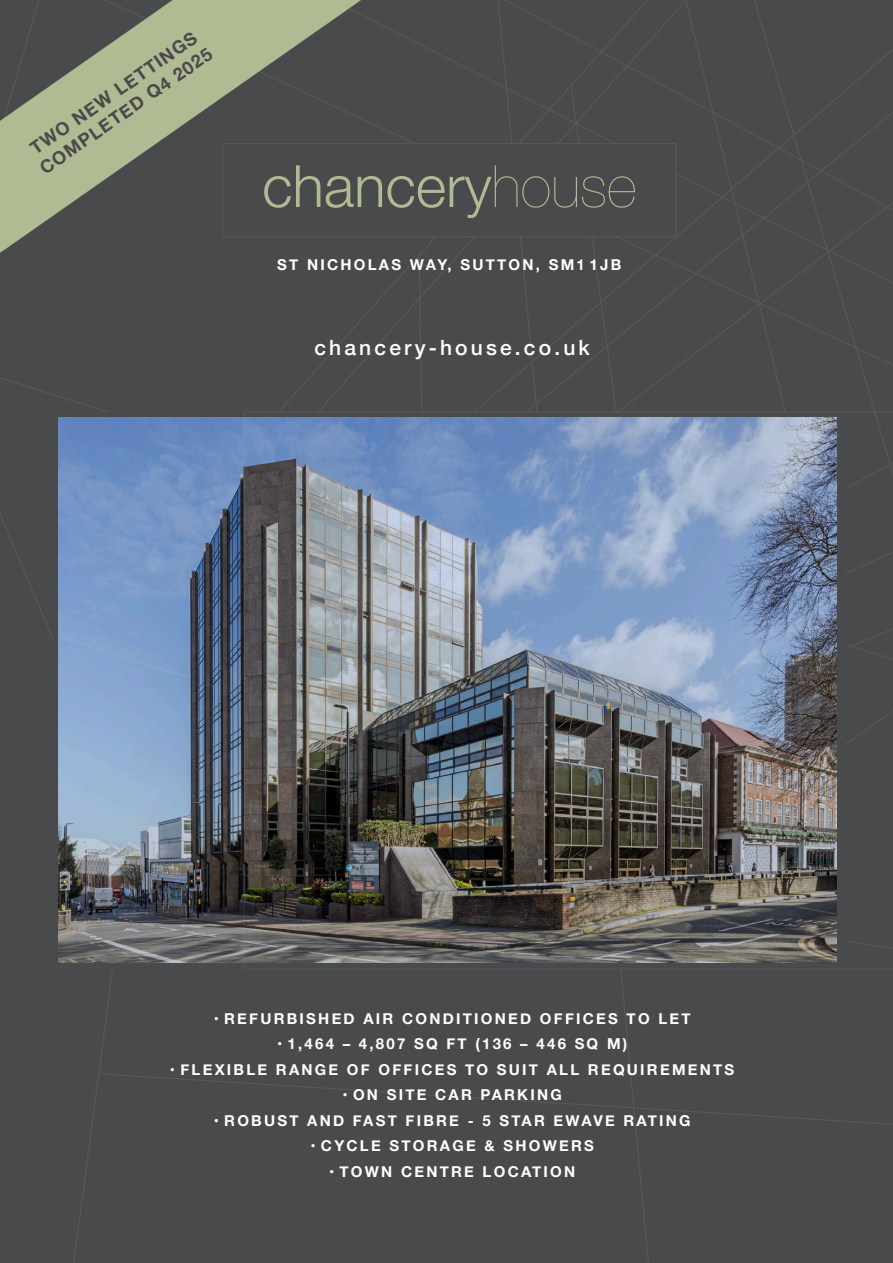
<style>
.page{position:relative;width:893px;height:1263px;background:#494a4b}
.page>*{position:absolute;margin:0;border:0;box-sizing:border-box;transform-origin:0 0}
.t1{font:300 58.35px "Helvetica Neue";color:#b1bb93}
.t2{font:500 21px "Helvetica Neue";letter-spacing:.15em;color:#fff}
.t3{font:700 18px "Helvetica Neue";color:#494a4b}
.t4{font:700 15px "Helvetica Neue";letter-spacing:.15em;color:#fff}
.s1{font-weight:200}
</style>
<div class="page">
<svg style="left:97px;top:1073px;width:796px;height:52px"></svg>
<svg style="left:495px;top:973px;width:155px;height:290px"></svg>
<svg style="left:569px;top:310px;width:72px;height:102px"></svg>
<svg style="left:475px;top:0;width:273px;height:233px"></svg>
<svg style="left:748px;top:0;width:145px;height:412px"></svg>
<div style="left:223px;top:144px;width:453px;height:93px;background:#494a4b"></div>
<img style="left:59px;top:418px;width:185px;height:544px">
<img style="left:244px;top:412px;width:649px;height:557px">
<svg style="left:0;top:0;width:361px;height:253px"></svg>
<p class="t3" style="left:24px;top:138px;width:200px;rotate:-35deg">TWO NEW LETTINGS</p>
<p class="t3" style="left:34px;top:158px;width:207px;rotate:-35deg">COMPLETED Q4 2025</p>
<p class="t1" style="left:262px;top:139px;width:376px">chancery<span class="s1">house</span></p>
<p class="t4" style="left:277px;top:253px;width:346px">ST NICHOLAS WAY, SUTTON, SM1 1JB</p>
<p class="t2" style="left:314px;top:330px;width:277px">chancery-house.co.uk</p>
<p class="t4" style="left:214px;top:1007px;width:478px">• REFURBISHED AIR CONDITIONED OFFICES TO LET</p>
<p class="t4" style="left:277px;top:1032px;width:352px">• 1,464 – 4,807 SQ FT (136 – 446 SQ M)</p>
<p class="t4" style="left:170px;top:1058px;width:566px">• FLEXIBLE RANGE OF OFFICES TO SUIT ALL REQUIREMENTS</p>
<p class="t4" style="left:342px;top:1083px;width:221px">• ON SITE CAR PARKING</p>
<p class="t4" style="left:214px;top:1109px;width:478px">• ROBUST AND FAST FIBRE - 5 STAR EWAVE RATING</p>
<p class="t4" style="left:310px;top:1134px;width:285px">• CYCLE STORAGE &amp; SHOWERS</p>
<p class="t4" style="left:329px;top:1160px;width:248px">• TOWN CENTRE LOCATION</p>
</div>
